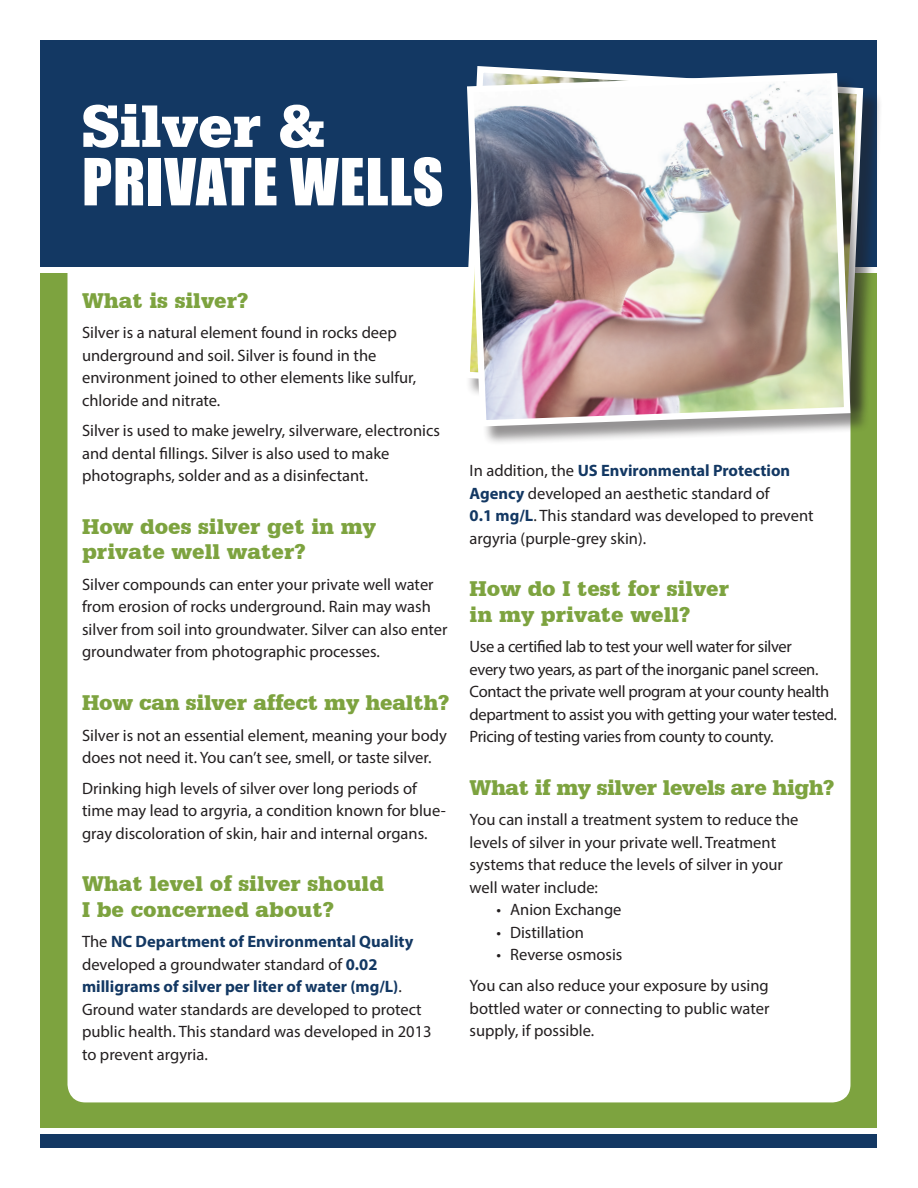
<style>
.page{position:relative;width:918px;height:1188px;background:#fff}
.page>*{position:absolute;margin:0;border:0;box-sizing:border-box;transform-origin:0 0}
.t1{font:900 63px "Serifa BT";letter-spacing:-.01em;color:#fff}
.t2{font:60px "Impact";letter-spacing:.015em;color:#fff}
.t3{font:900 22.5px/25.5px "Serifa BT";color:#7da33f}
.t4{font:900 22.5px "Serifa BT";letter-spacing:-.02em;color:#7da33f}
.t5{font:16.5px/22.5px "Myriad Pro";color:#231f20}
.t6{font:16.5px/22.5px "Myriad Pro";letter-spacing:-.02em;color:#231f20}
.s1{font-weight:700;color:#133863}
</style>
<div class="page">
<div style="left:40px;top:273px;width:838px;height:855px;background:#7da33f"></div>
<div style="left:40px;top:1134px;width:838px;height:14px;background:#133863"></div>
<div style="left:68px;top:68px;width:782px;height:1034px;background:#fff;border-radius:18px"></div>
<div style="left:40px;top:40px;width:838px;height:227px;background:#133863"></div>
<div style="left:466px;top:68px;width:416px;height:351px;background:#231f20;opacity:.48"></div>
<svg style="left:466px;top:66px;width:401px;height:10px"></svg>
<div style="left:470px;top:76px;width:400px;height:370px;background:#231f20;opacity:.48"></div>
<img style="left:466px;top:70px;width:388px;height:360px">
<h1 class="t1" style="left:82px;top:87px;width:245px">Silver &amp;</h1>
<h2 class="t2" style="left:82px;top:135px;width:363px">PRIVATE WELLS</h2>
<h3 class="t3" style="left:82px;top:287px;width:168px">What is silver?</h3>
<p class="t5" style="left:82px;top:321px;width:336px">Silver is a natural element found in rocks deep underground and soil. Silver is found in the environment joined to other elements like sulfur, chloride and nitrate.</p>
<p class="t5" style="left:82px;top:419px;width:359px">Silver is used to make jewelry, silverware, electronics and dental fllings. Silver is also used to make photographs, solder and as a disinfectant.</p>
<h3 class="t3" style="left:82px;top:513px;width:296px">How does silver get in my private well water?</h3>
<p class="t5" style="left:82px;top:573px;width:367px">Silver compounds can enter your private well water from erosion of rocks underground. Rain may wash silver from soil into groundwater. Silver can also enter groundwater from photographic processes.</p>
<h3 class="t3" style="left:82px;top:689px;width:369px">How can silver affect my health?</h3>
<p class="t5" style="left:82px;top:724px;width:366px">Silver is not an essential element, meaning your body does not need it. You can’t see, smell, or taste silver.</p>
<p class="t5" style="left:82px;top:777px;width:365px">Drinking high levels of silver over long periods of time may lead to argyria, a condition known for blue&shy;gray discoloration of skin, hair and internal organs.</p>
<h3 class="t3" style="left:82px;top:870px;width:303px">What level of silver should<br>I be concerned about?</h3>
<p class="t5" style="left:82px;top:930px;width:351px">The <span class="s1">NC Department of Environmental Quality </span>developed a groundwater standard of <span class="s1">0.02 milligrams of silver per liter of water (mg/L)</span>.<br>Ground water standards are developed to protect public health. This standard was developed in 2013 to prevent argyria.</p>
<p class="t5" style="left:470px;top:459px;width:345px">In addition, the <span class="s1">US Environmental Protection Agency</span> developed an aesthetic standard of<br><span class="s1">0.1 mg/L</span>. This standard was developed to prevent argyria (purple-grey skin).</p>
<h3 class="t3" style="left:470px;top:575px;width:261px">How do I test for silver in my private well?</h3>
<p class="t6" style="left:470px;top:635px;width:369px">Use a certifed lab to test your well water for silver<br>every two years, as part of the inorganic panel screen.<br>Contact the private well program at your county health department to assist you with getting your water tested.<br>Pricing of testing varies from county to county.</p>
<h3 class="t4" style="left:470px;top:773px;width:366px">What if my silver levels are high?</h3>
<p class="t5" style="left:470px;top:808px;width:330px">You can install a treatment system to reduce the levels of silver in your private well. Treatment systems that reduce the levels of silver in your well water include:</p>
<p class="t5" style="left:497px;top:898px;width:126px">• Anion Exchange</p>
<p class="t5" style="left:497px;top:921px;width:89px">• Distillation</p>
<p class="t5" style="left:470px;top:939px;width:301px;line-height:30.6px;text-indent:27px">• Reverse osmosis<br>You can also reduce your exposure by using</p>
<p class="t5" style="left:470px;top:996px;width:301px">bottled water or connecting to public water supply, if possible.</p>
</div>
